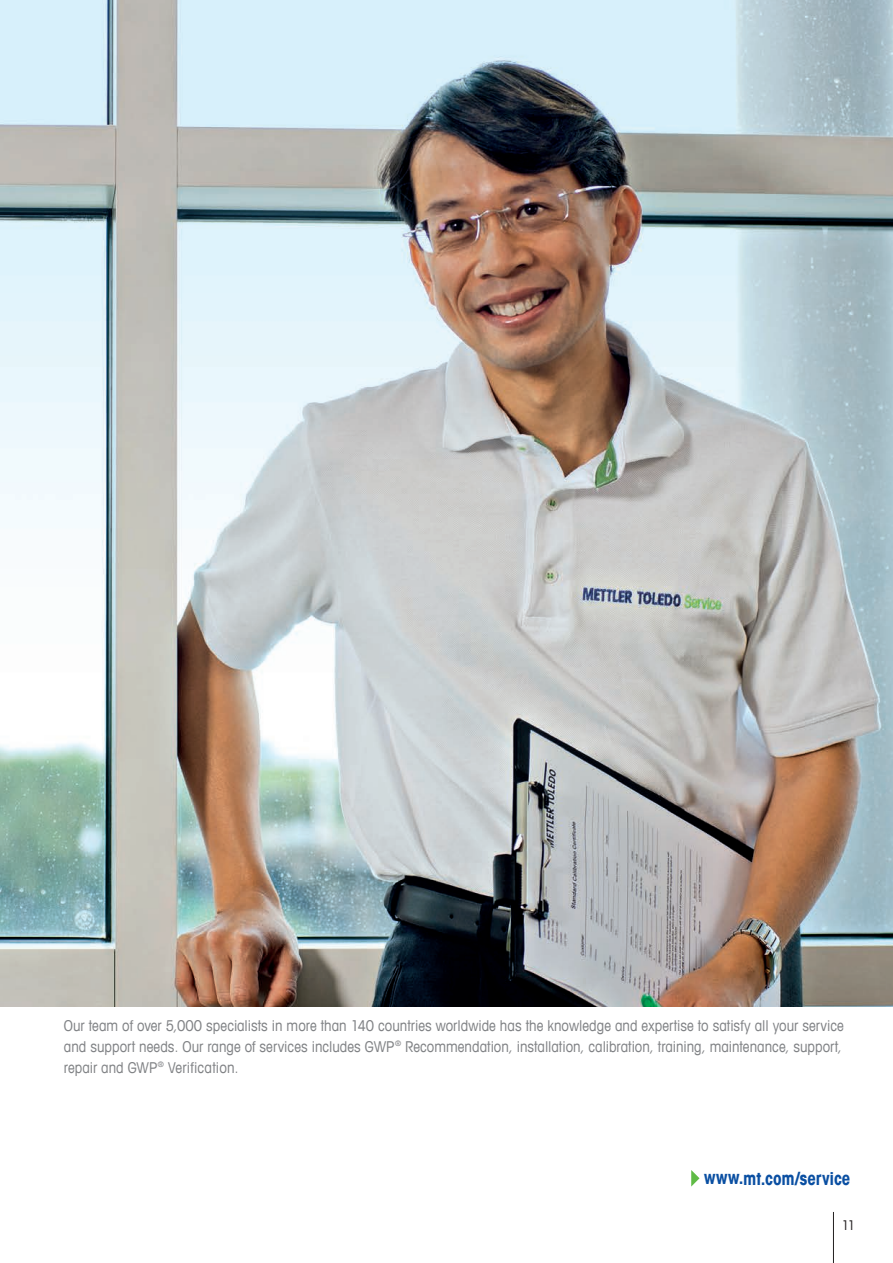
<style>
.page{position:relative;width:893px;height:1263px;background:#fff}
.page>*{position:absolute;margin:0;border:0;box-sizing:border-box;transform-origin:0 0}
.t1{font:700 condensed 18px "Avant Garde Com";color:#0a4fa2;scale:.95 1}
.t2{font:condensed 15px/21px "Avant Garde Com";color:#808285;text-align:justify}
.t3{font:condensed 13.5px "Avant Garde Com";color:#231f20}
</style>
<div class="page">
<hr style="left:833px;top:1212px;width:1px;height:51px;background:#231f20">
<svg style="left:691px;top:1170px;width:8px;height:16px"></svg>
<img style="left:0;top:0;width:893px;height:1006px">
<p class="t2" style="left:64px;top:1015px;width:781px">Our team of over 5,000 specialists in more than 140 countries worldwide has the knowledge and expertise to satisfy all your service and support needs. Our range of services includes GWP<sup>®</sup> Recommendation, installation, calibration, training, maintenance, support, repair and GWP<sup>®</sup> Verification.</p>
<p class="t1" style="left:704px;top:1167px;width:155px">www.mt.com/service</p>
<p class="t3" style="left:842px;top:1217px;width:15px">11</p>
</div>
